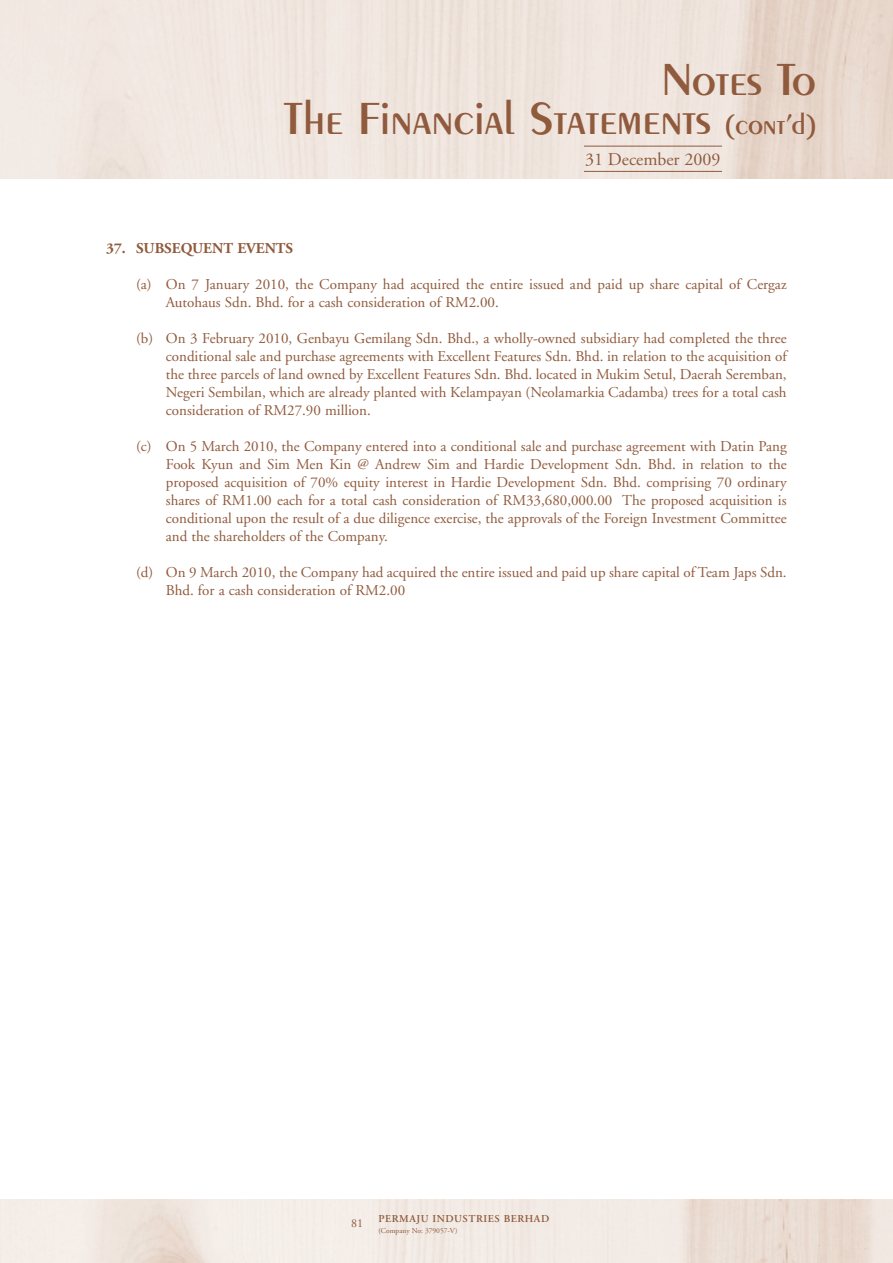
<style>
.page{position:relative;width:893px;height:1263px;background:#fff}
.page>*{position:absolute;margin:0;border:0;box-sizing:border-box;transform-origin:0 0}
.t1{font:600 48px/39px "Peignot";color:#905a3c;text-align:right}
.t2{font:18px "Adobe Garamond";color:#905a3c}
.t3{font:15px/18px "Adobe Garamond";color:#905a3c}
.t4{font:700 15px "Adobe Garamond";color:#905a3c}
.t5{font:12px "Adobe Garamond";color:#905a3c}
.t6{font:600 10.5px "Adobe Garamond";letter-spacing:.05em;color:#905a3c}
.t7{font:7.5px "Adobe Garamond";color:#905a3c}
.s1{font-size:30px}
</style>
<div class="page">
<img style="left:0;top:1199px;width:893px;height:64px">
<hr style="left:584px;top:146px;width:138px;height:1px;background:#905a3c">
<hr style="left:584px;top:171px;width:138px;height:1px;background:#905a3c">
<h1 class="t1" style="left:284px;top:63px;width:534px">Notes To<br>The Financial Statements <span class="s1">(cont’d)</span></h1>
<p class="t2" style="left:585px;top:152px;width:137px">31 December 2009</p>
<p class="t4" style="left:106px;top:242px;width:188px">37. SUBSEQUENT EVENTS</p>
<p class="t3" style="left:166px;top:277px;width:622px;text-indent:-30px">(a) On 7 January 2010, the Company had acquired the entire issued and paid up share capital of Cergaz<br>Autohaus Sdn. Bhd. for a cash consideration of RM2.00.</p>
<p class="t3" style="left:166px;top:331px;width:622px;text-align:justify;text-indent:-30px">(b) On 3 February 2010, Genbayu Gemilang Sdn. Bhd., a wholly-owned subsidiary had completed the three conditional sale and purchase agreements with Excellent Features Sdn. Bhd. in relation to the acquisition of the three parcels of land owned by Excellent Features Sdn. Bhd. located in Mukim Setul, Daerah Seremban, Negeri Sembilan, which are already planted with Kelampayan (Neolamarkia Cadamba) trees for a total cash consideration of RM27.90 million.</p>
<p class="t3" style="left:166px;top:439px;width:622px;text-align:justify;text-indent:-30px">(c) On 5 March 2010, the Company entered into a conditional sale and purchase agreement with Datin Pang Fook Kyun and Sim Men Kin @ Andrew Sim and Hardie Development Sdn. Bhd. in relation to the proposed acquisition of 70% equity interest in Hardie Development Sdn. Bhd. comprising 70 ordinary shares of RM1.00 each for a total cash consideration of RM33,680,000.00 The proposed acquisition is conditional upon the result of a due diligence exercise, the approvals of the Foreign Investment Committee and the shareholders of the Company.</p>
<p class="t3" style="left:166px;top:565px;width:622px;text-indent:-30px">(d) On 9 March 2010, the Company had acquired the entire issued and paid up share capital of Team Japs Sdn.<br>Bhd. for a cash consideration of RM2.00</p>
<p class="t5" style="left:351px;top:1218px;width:13px">81</p>
<p class="t6" style="left:378px;top:1215px;width:172px">PERMAJU INDUSTRIES BERHAD</p>
<p class="t7" style="left:378px;top:1228px;width:80px">(Company No: 379057-V)</p>
</div>
